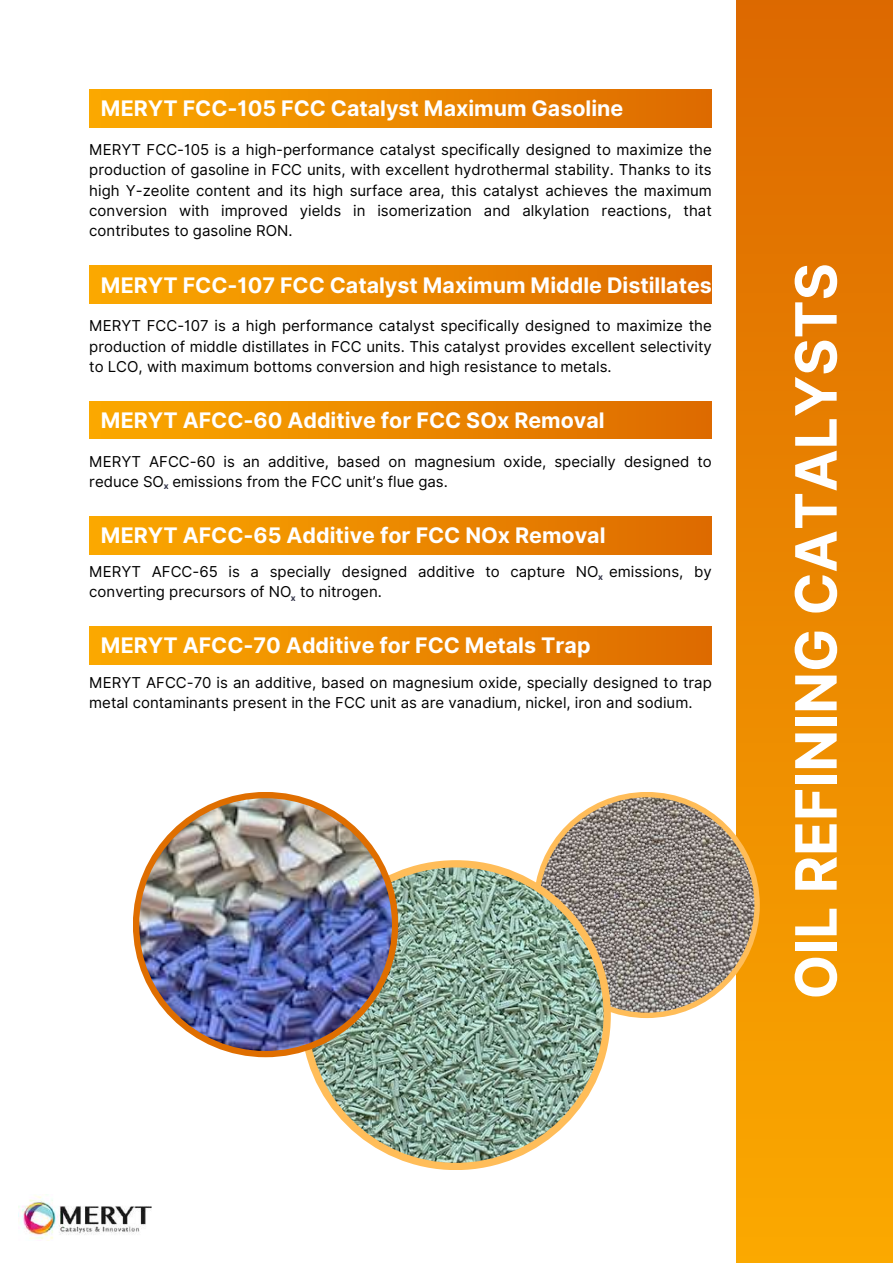
<style>
.page{position:relative;width:893px;height:1264px;background:#fff}
.page>*{position:absolute;margin:0;border:0;box-sizing:border-box;transform-origin:0 0}
.t1{font:700 57px "Inter";color:#fff}
.t2{font:700 21.45px "Inter";color:#fff}
.t3{font:15px/20.2px "Inter";color:#000}
.t4{font:700 8.55px "Inter";color:#313247}
</style>
<div class="page">
<img style="left:736px;top:0;width:156px;height:1262px">
<img style="left:89px;top:266px;width:622px;height:37px">
<svg style="left:533px;top:792px;width:226px;height:226px;background:#f9bc5f"></svg>
<img style="left:539px;top:797px;width:215px;height:215px;border-radius:50%">
<div style="left:301px;top:860px;width:309px;height:310px;background:#ffbd59;border-radius:50%"></div>
<img style="left:308px;top:867px;width:295px;height:295px;border-radius:50%">
<div style="left:133px;top:792px;width:265px;height:265px;background:#df6e00;border-radius:50%"></div>
<img style="left:139px;top:798px;width:253px;height:252px;border-radius:50%">
<img style="left:89px;top:401px;width:622px;height:38px">
<img style="left:89px;top:90px;width:622px;height:37px">
<img style="left:89px;top:626px;width:622px;height:38px">
<img style="left:89px;top:516px;width:622px;height:38px">
<img style="left:19px;top:1195px;width:133px;height:45px">
<h2 class="t2" style="left:101px;top:96px;width:524px">MERYT FCC-105 FCC Catalyst Maximum Gasoline</h2>
<p class="t3" style="left:89px;top:140px;width:624px;text-align:justify">MERYT FCC-105 is a high-performance catalyst specifically designed to maximize the production of gasoline in FCC units, with excellent hydrothermal stability. Thanks to its high Y-zeolite content and its high surface area, this catalyst achieves the maximum conversion with improved yields in isomerization and alkylation reactions, that contributes to gasoline RON.</p>
<h2 class="t2" style="left:101px;top:272px;width:612px">MERYT FCC-107 FCC Catalyst Maximum Middle Distillates</h2>
<p class="t3" style="left:89px;top:316px;width:624px;text-align:justify">MERYT FCC-107 is a high performance catalyst specifically designed to maximize the production of middle distillates in FCC units. This catalyst provides excellent selectivity to LCO, with maximum bottoms conversion and high resistance to metals.</p>
<h2 class="t2" style="left:101px;top:407px;width:505px">MERYT AFCC-60 Additive for FCC SOx Removal</h2>
<p class="t3" style="left:89px;top:451px;width:624px">MERYT AFCC-60 is an additive, based on magnesium oxide, specially designed to reduce SO emissions from the FCC unit’s flue gas.</p>
<p class="t4" style="left:164px;top:481px;width:6px">x</p>
<h2 class="t2" style="left:101px;top:522px;width:506px">MERYT AFCC-65 Additive for FCC NOx Removal</h2>
<p class="t3" style="left:89px;top:561px;width:624px">MERYT AFCC-65 is a specially designed additive to capture NO emissions, by converting precursors of NO to nitrogen.</p>
<p class="t4" style="left:598px;top:571px;width:6px">x</p>
<p class="t4" style="left:291px;top:592px;width:6px">x</p>
<h2 class="t2" style="left:101px;top:633px;width:491px">MERYT AFCC-70 Additive for FCC Metals Trap</h2>
<p class="t3" style="left:89px;top:672px;width:624px">MERYT AFCC-70 is an additive, based on magnesium oxide, specially designed to trap metal contaminants present in the FCC unit as are vanadium, nickel, iron and sodium.</p>
<h1 class="t1" style="left:781px;top:999px;width:737px;rotate:-90deg">OIL REFINING CATALYSTS</h1>
</div>
